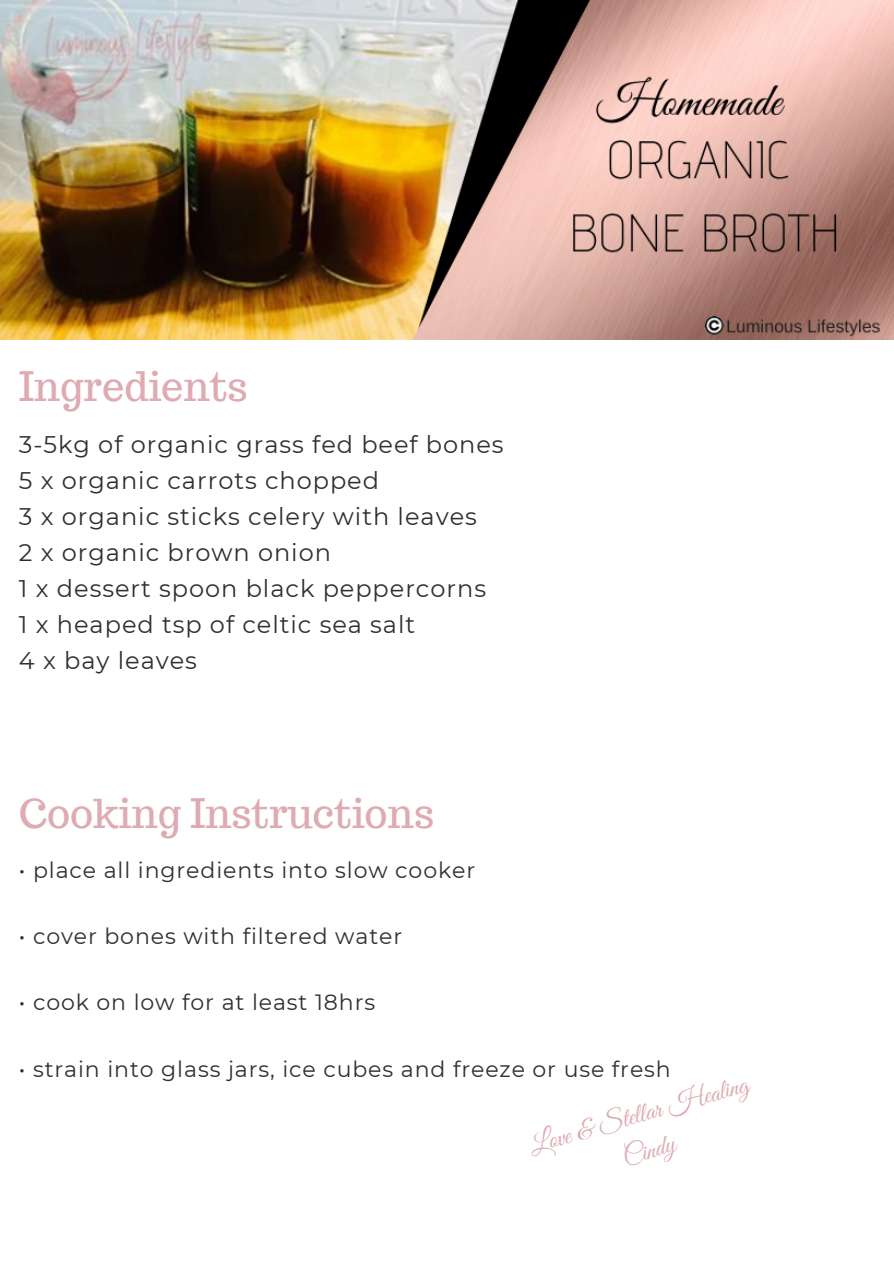
<style>
.page{position:relative;width:894px;height:1264px;background:#fff}
.page>*{position:absolute;margin:0;border:0;box-sizing:border-box;transform-origin:0 0}
.t1{font:39.75px "Trocchi";color:#ddabb1}
.t2{font:27px/37.2px "Great Vibes";color:#ddabb1;text-align:center}
.t3{font:24px/36px "Montserrat";letter-spacing:.04em;color:#303030}
.t4{font:22.05px "Montserrat";letter-spacing:.04em;color:#303030}
</style>
<div class="page">
<img style="left:0;top:0;width:893px;height:340px">
<h1 class="t1" style="left:19px;top:360px;width:230px">Ingredients</h1>
<p class="t3" style="left:19px;top:426px;width:486px">3-5kg of organic grass fed beef bones<br>5 x organic carrots chopped<br>3 x organic sticks celery with leaves<br>2 x organic brown onion<br>1 x dessert spoon black peppercorns<br>1 x heaped tsp of celtic sea salt<br>4 x bay leaves</p>
<h1 class="t1" style="left:19px;top:788px;width:416px">Cooking Instructions</h1>
<p class="t4" style="left:19px;top:856px;width:457px">• place all ingredients into slow cooker</p>
<p class="t4" style="left:19px;top:922px;width:384px">• cover bones with filtered water</p>
<p class="t4" style="left:19px;top:989px;width:357px">• cook on low for at least 18hrs</p>
<p class="t4" style="left:19px;top:1055px;width:653px">• strain into glass jars, ice cubes and freeze or use fresh</p>
<p class="t2" style="left:525px;top:1129px;width:229px;rotate:-16deg">Love &amp; Stel ar Healing<br>Cindy</p>
</div>
